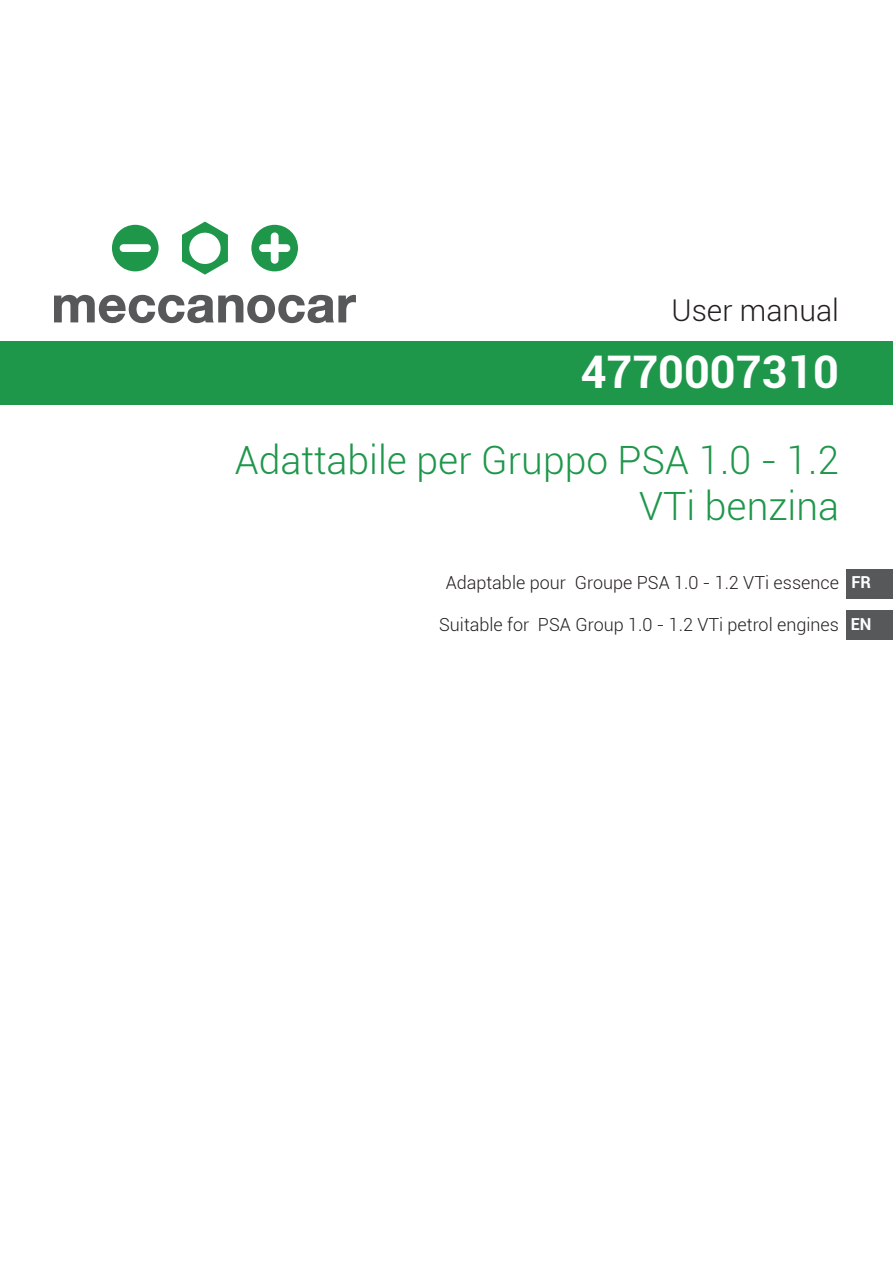
<style>
.page{position:relative;width:893px;height:1263px;background:#fff}
.page>*{position:absolute;margin:0;border:0;box-sizing:border-box;transform-origin:0 0}
.t1{font:700 45px "Roboto";color:#fff}
.t2{font:300 39px/46.8px "Roboto";color:#1f974b;text-align:right}
.t3{font:300 30px "Roboto";color:#231f20}
.t4{font:300 18px "Roboto";color:#231f20}
.t5{font:700 16.5px "Roboto";color:#fff}
</style>
<div class="page">
<div style="left:0;top:341px;width:893px;height:64px;background:#1f974b"></div>
<div style="left:846px;top:569px;width:47px;height:29px;background:#57585a"></div>
<div style="left:846px;top:610px;width:47px;height:30px;background:#57585a"></div>
<svg style="left:54px;top:295px;width:302px;height:28px"></svg>
<svg style="left:182px;top:222px;width:46px;height:53px"></svg>
<svg style="left:251px;top:225px;width:47px;height:46px"></svg>
<svg style="left:112px;top:225px;width:47px;height:46px"></svg>
<h3 class="t3" style="left:671px;top:289px;width:169px">User manual</h3>
<h1 class="t1" style="left:581px;top:340px;width:260px">4770007310</h1>
<h2 class="t2" style="left:235px;top:435px;width:606px">Adattabile per Gruppo PSA 1.0 - 1.2<br>VTi benzina</h2>
<p class="t4" style="left:446px;top:570px;width:395px">Adaptable pour Groupe PSA 1.0 - 1.2 VTi essence</p>
<p class="t4" style="left:439px;top:612px;width:401px">Suitable for PSA Group 1.0 - 1.2 VTi petrol engines</p>
<p class="t5" style="left:851px;top:571px;width:21px">FR</p>
<p class="t5" style="left:851px;top:612px;width:22px">EN</p>
</div>
